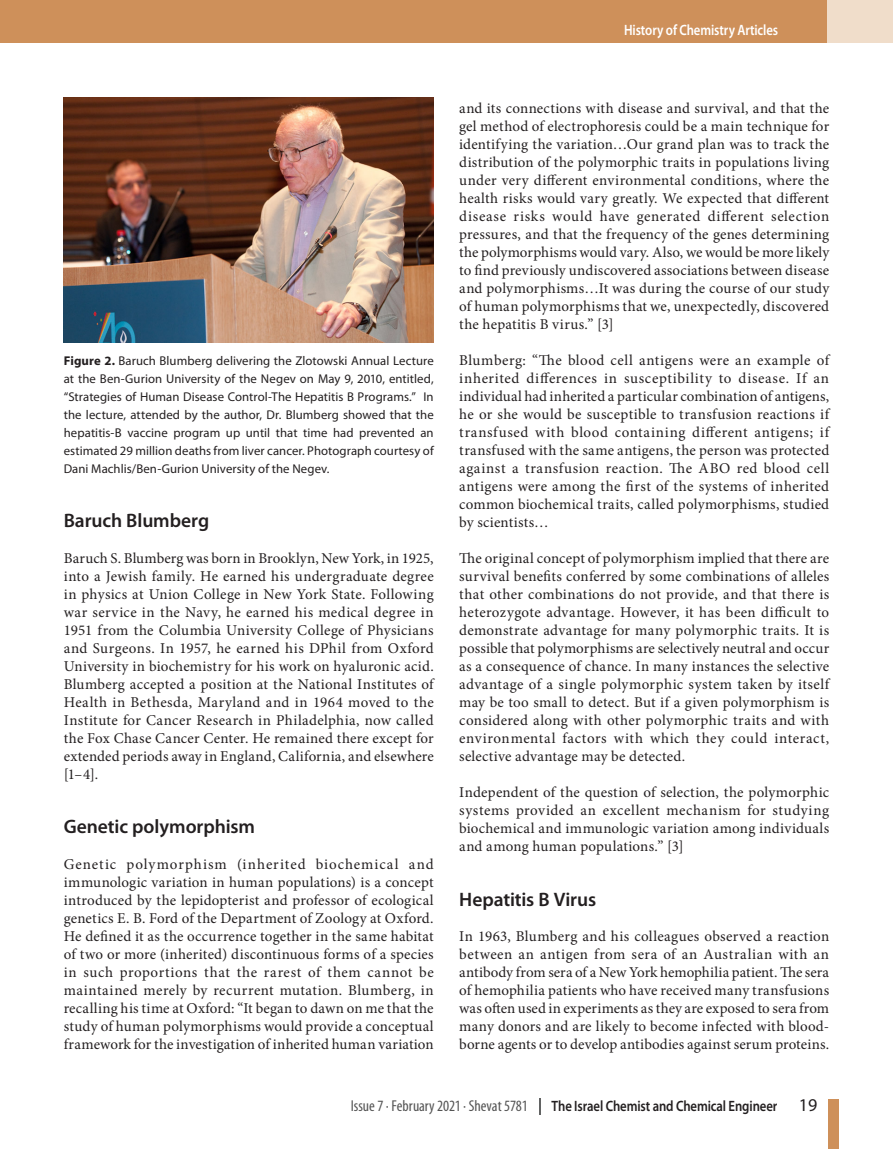
<style>
.page{position:relative;width:893px;height:1149px;background:#fff}
.page>*{position:absolute;margin:0;border:0;box-sizing:border-box;transform-origin:0 0}
.כותרת_משנה_בתוך_מאמר{font:600 19.5px "Myriad Pro";letter-spacing:-.005em;color:#231f20}
.מלל_רץ{font:600 19.5px "Myriad Pro";letter-spacing:-.005em;color:#231f20}
.t1{font:18px "Myriad Pro";color:#231f20}
.t2{font:condensed 15.75px "Myriad Pro";color:#545454}
.מלל_רץ-2{font:15px/18px "Minion Pro";letter-spacing:.015em;color:#231f20;text-align:justify}
.t3{font:600 15px "Myriad Pro";letter-spacing:-.01em;color:#231f20;scale:.85 1}
.t4{font:600 15px "Myriad Pro";letter-spacing:-.01em;color:#fff;scale:.85 1}
.כיתוב_תמונה{font:12.75px/18px "Myriad Pro";letter-spacing:.005em;color:#231f20;text-align:justify}
.s1{font-weight:700}
</style>
<div class="page">
<svg style="left:539px;top:1098px;width:2px;height:16px"></svg>
<div style="left:0;top:0;width:893px;height:43px;background:#ce905a"></div>
<div style="left:828px;top:0;width:65px;height:43px;background:#f0ddca"></div>
<div style="left:828px;top:1098px;width:10px;height:50px;background:#ce905a"></div>
<img style="left:64px;top:98px;width:370px;height:244px">
<p class="t4" style="left:624px;top:21px;width:183px">History of Chemistry Articles</p>
<p class="כיתוב_תמונה" style="left:64px;top:351px;width:371px"><span class="s1">Figure 2.</span> Baruch Blumberg delivering the Zlotowski Annual Lecture at the Ben-Gurion University of the Negev on May 9, 2010, entitled, “Strategies of Human Disease Control-The Hepatitis B Programs.” In the lecture, attended by the author, Dr. Blumberg showed that the hepatitis-B vaccine program up until that time had prevented an estimated 29 million deaths from liver cancer. Photograph courtesy of Dani Machlis/Ben-Gurion University of the Negev.</p>
<p class="כותרת_משנה_בתוך_מאמר" style="left:64px;top:508px;width:147px">Baruch Blumberg</p>
<p class="מלל_רץ-2" style="left:64px;top:549px;width:371px">Baruch S. Blumberg was born in Brooklyn, New York, in 1925, into a Jewish family. He earned his undergraduate degree in physics at Union College in New York State. Following war service in the Navy, he earned his medical degree in 1951 from the Columbia University College of Physicians and Surgeons. In 1957, he earned his DPhil from Oxford University in biochemistry for his work on hyaluronic acid.<br>Blumberg accepted a position at the National Institutes of Health in Bethesda, Maryland and in 1964 moved to the Institute for Cancer Research in Philadelphia, now called the Fox Chase Cancer Center. He remained there except for extended periods away in England, California, and elsewhere [1–4].</p>
<p class="מלל_רץ" style="left:64px;top:814px;width:193px">Genetic polymorphism</p>
<p class="מלל_רץ-2" style="left:64px;top:855px;width:371px">Genetic polymorphism (inherited biochemical and immunologic variation in human populations) is a concept introduced by the lepidopterist and professor of ecological genetics E. B. Ford of the Department of Zoology at Oxford.<br>He defined it as the occurrence together in the same habitat of two or more (inherited) discontinuous forms of a species in such proportions that the rarest of them cannot be maintained merely by recurrent mutation. Blumberg, in recalling his time at Oxford: “It began to dawn on me that the study of human polymorphisms would provide a conceptual framework for the investigation of inherited human variation</p>
<p class="מלל_רץ-2" style="left:459px;top:99px;width:371px">and its connections with disease and survival, and that the gel method of electrophoresis could be a main technique for identifying the variation…Our grand plan was to track the distribution of the polymorphic traits in populations living under very different environmental conditions, where the health risks would vary greatly. We expected that different disease risks would have generated different selection pressures, and that the frequency of the genes determining the polymorphisms would vary. Also, we would be more likely to find previously undiscovered associations between disease and polymorphisms…It was during the course of our study of human polymorphisms that we, unexpectedly, discovered the hepatitis B virus.” [3]</p>
<p class="מלל_רץ-2" style="left:459px;top:351px;width:371px">Blumberg: “The blood cell antigens were an example of inherited differences in susceptibility to disease. If an individual had inherited a particular combination of antigens, he or she would be susceptible to transfusion reactions if transfused with blood containing different antigens; if transfused with the same antigens, the person was protected against a transfusion reaction. The ABO red blood cell antigens were among the first of the systems of inherited common biochemical traits, called polymorphisms, studied by scientists…</p>
<p class="מלל_רץ-2" style="left:459px;top:549px;width:372px">The original concept of polymorphism implied that there are survival benefits conferred by some combinations of alleles that other combinations do not provide, and that there is heterozygote advantage. However, it has been difficult to demonstrate advantage for many polymorphic traits. It is possible that polymorphisms are selectively neutral and occur as a consequence of chance. In many instances the selective advantage of a single polymorphic system taken by itself may be too small to detect. But if a given polymorphism is considered along with other polymorphic traits and with environmental factors with which they could interact, selective advantage may be detected.</p>
<p class="מלל_רץ-2" style="left:459px;top:783px;width:371px">Independent of the question of selection, the polymorphic systems provided an excellent mechanism for studying biochemical and immunologic variation among individuals and among human populations.” [3]</p>
<p class="כותרת_משנה_בתוך_מאמר" style="left:459px;top:886px;width:138px">Hepatitis B Virus</p>
<p class="מלל_רץ-2" style="left:459px;top:927px;width:371px">In 1963, Blumberg and his colleagues observed a reaction between an antigen from sera of an Australian with an antibody from sera of a New York hemophilia patient. The sera of hemophilia patients who have received many transfusions was often used in experiments as they are exposed to sera from many donors and are likely to become infected with blood&shy;borne agents or to develop antibodies against serum proteins.</p>
<p class="t2" style="left:351px;top:1095px;width:179px">Issue 7 · February 2021 · Shevat 5781</p>
<p class="t3" style="left:551px;top:1096px;width:267px">The Israel Chemist and Chemical Engineer</p>
<p class="t1" style="left:799px;top:1093px;width:20px">19</p>
</div>
